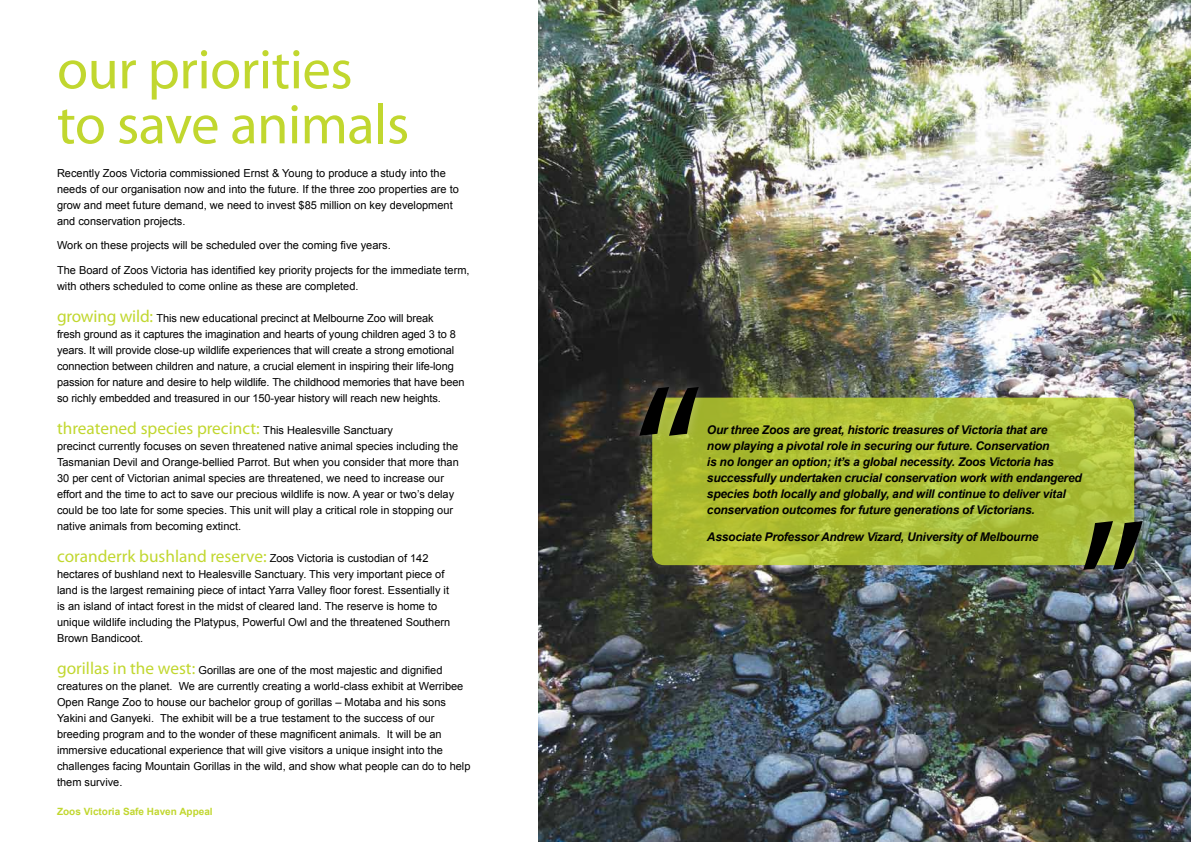
<style>
.page{position:relative;width:1191px;height:842px;background:#fff}
.page>*{position:absolute;margin:0;border:0;box-sizing:border-box;transform-origin:0 0}
.t1{font:200px "Myriad Pro";color:#000}
.t2{font:56.6px/55px "Myriad Pro";letter-spacing:-.01em;color:#c1d72f}
.t3{font:17.3px "Myriad Pro";color:#c1d72f}
.t4{font:italic 700 12px/16px "Arial";letter-spacing:-.02em;color:#000}
.t5{font:11px/16px "Arial";color:#000}
.t6{font:700 10px "Arial";color:#c1d72f}
.s1{font-family:"Myriad Pro";font-size:17.3px;color:#c1d72f}
.s2{font-family:"Arial";font-size:11px;color:#000}
</style>
<div class="page">
<img style="left:539px;top:0;width:652px;height:842px">
<svg style="left:652px;top:398px;width:482px;height:167px;background:#aebf37"></svg>
<div style="left:628px;top:376px;width:81px;height:71px;background:#fff;opacity:.33"></div>
<div style="left:1073px;top:509px;width:80px;height:71px;background:#fff;opacity:.33"></div>
<h2 class="t2" style="left:57px;top:41px;width:354px">our priorities to save animals</h2>
<p class="t5" style="left:57px;top:165px;width:403px">Recently Zoos Victoria commissioned Ernst &amp; Young to produce a study into the needs of our organisation now and into the future. If the three zoo properties are to grow and meet future demand, we need to invest $85 million on key development and conservation projects.</p>
<p class="t5" style="left:57px;top:237px;width:335px">Work on these projects will be scheduled over the coming five years.</p>
<p class="t5" style="left:57px;top:262px;width:414px">The Board of Zoos Victoria has identified key priority projects for the immediate term, with others scheduled to come online as these are completed.</p>
<p class="t5" style="left:57px;top:310px;width:409px"><span class="s1">growing wild:</span> This new educational precinct at Melbourne Zoo will break<br>fresh ground as it captures the imagination and hearts of young children aged 3 to 8 years. It will provide close-up wildlife experiences that will create a strong emotional connection between children and nature, a crucial element in inspiring their life-long passion for nature and desire to help wildlife. The childhood memories that have been so richly embedded and treasured in our 150-year history will reach new heights.</p>
<h3 class="t3" style="left:57px;top:417px;width:337px">threatened species precinct: <span class="s2">This Healesville Sanctuary</span></h3>
<p class="t5" style="left:57px;top:438px;width:403px">precinct currently focuses on seven threatened native animal species including the Tasmanian Devil and Orange-bellied Parrot. But when you consider that more than 30 per cent of Victorian animal species are threatened, we need to increase our effort and the time to act to save our precious wildlife is now. A year or two’s delay could be too late for some species. This unit will play a critical role in stopping our native animals from becoming extinct.</p>
<p class="t5" style="left:57px;top:550px;width:395px"><span class="s1">coranderrk bushland reserve:</span> Zoos Victoria is custodian of 142 hectares of bushland next to Healesville Sanctuary. This very important piece of land is the largest remaining piece of intact Yarra Valley floor forest. Essentially it is an island of intact forest in the midst of cleared land. The reserve is home to unique wildlife including the Platypus, Powerful Owl and the threatened Southern Brown Bandicoot.</p>
<p class="t5" style="left:57px;top:662px;width:415px"><span class="s1">gorillas in the west:</span> Gorillas are one of the most majestic and dignified creatures on the planet. We are currently creating a world-class exhibit at Werribee Open Range Zoo to house our bachelor group of gorillas – Motaba and his sons Yakini and Ganyeki. The exhibit will be a true testament to the success of our breeding program and to the wonder of these magnificent animals. It will be an immersive educational experience that will give visitors a unique insight into the challenges facing Mountain Gorillas in the wild, and show what people can do to help them survive.</p>
<p class="t6" style="left:57px;top:805px;width:157px">Zoos Victoria Safe Haven Appeal</p>
<h1 class="t1" style="left:632px;top:335px;width:72px">“</h1>
<p class="t4" style="left:707px;top:422px;width:348px">Our three Zoos are great, historic treasures of Victoria that are now playing a pivotal role in securing our future. Conservation is no longer an option; it’s a global necessity. Zoos Victoria has</p>
<p class="t4" style="left:707px;top:470px;width:376px">successfully undertaken crucial conservation work with endangered species both locally and globally, and will continue to deliver vital conservation outcomes for future generations of Victorians.</p>
<p class="t4" style="left:707px;top:530px;width:333px">Associate Professor Andrew Vizard, University of Melbourne</p>
<h1 class="t1" style="left:1149px;top:622px;width:72px;rotate:-180deg">“</h1>
</div>
